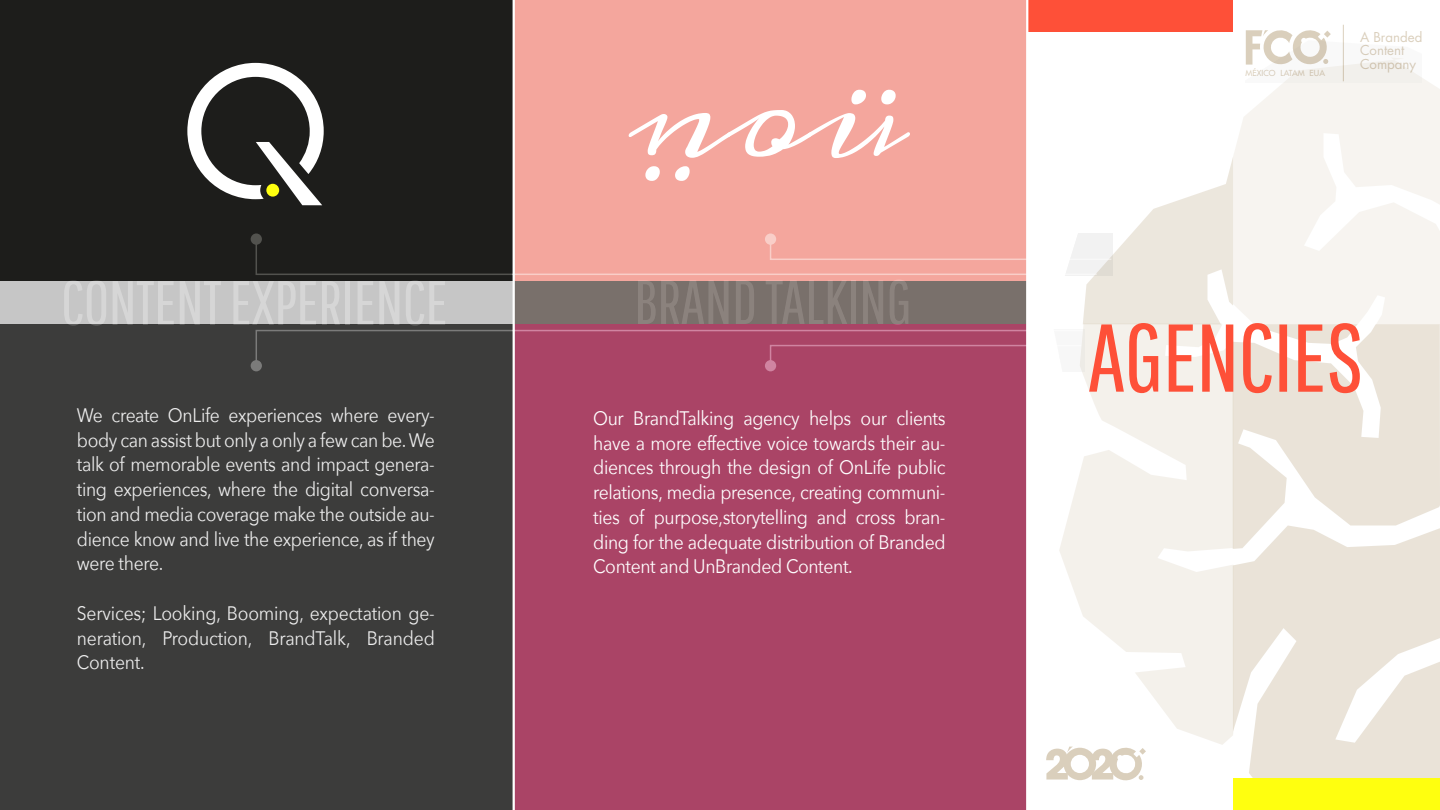
<style>
.page{position:relative;width:1440px;height:810px;background:#fff}
.page>*{position:absolute;margin:0;border:0;box-sizing:border-box;transform-origin:0 0}
.t1{font:96px "Pathway Gothic One";letter-spacing:-.01em;color:#fe5038}
.t2{font:19.5px/24.8px "Avenir Next";letter-spacing:-.02em;color:#ededed;text-align:justify;scale:.9 1}
.t3{font:19.5px/24.8px "Avenir Next";letter-spacing:-.02em;color:#fff;text-align:justify;scale:.9 1}
.t4{font:13.27px/13.3px "Futura";color:#cbbba0}
.t5{font:8.1px "Futura";letter-spacing:.01em;color:#cbbba0}
</style>
<div class="page">
<div style="left:0;top:281px;width:514px;height:43px;background:#c6c6c6"></div>
<div style="left:0;top:324px;width:514px;height:486px;background:#3c3c3b"></div>
<div style="left:0;top:0;width:514px;height:281px;background:#1d1d1b"></div>
<div style="left:514px;top:324px;width:513px;height:486px;background:#a46"></div>
<div style="left:514px;top:0;width:513px;height:281px;background:#f4a69d"></div>
<svg style="left:1233px;top:58px;width:207px;height:266px;fill:#f7f4f0"></svg>
<svg style="left:1246px;top:30px;width:85px;height:36px"></svg>
<hr style="left:1343px;top:25px;width:1px;height:56px;background:#cbbba0">
<svg style="left:1059px;top:323px;width:175px;height:458px;fill:#f4f1eb"></svg>
<svg style="left:1233px;top:324px;width:207px;height:454px;fill:#eae3d8"></svg>
<div style="left:1027px;top:0;width:206px;height:31px;background:#fe5038"></div>
<div style="left:1233px;top:778px;width:207px;height:32px;background:#ffff0f"></div>
<hr style="left:513px;top:0;width:2px;height:810px;background:#fff">
<hr style="left:1026px;top:0;width:2px;height:810px;background:#fff">
<div style="left:251px;top:360px;width:11px;height:11px;background:#7b7b7a;border-radius:50%"></div>
<div style="left:765px;top:360px;width:11px;height:11px;background:#d084a1;border-radius:50%"></div>
<svg style="left:187px;top:59px;width:1046px;height:309px"></svg>
<div style="left:765px;top:233px;width:11px;height:12px;background:#f9cec8;border-radius:50%"></div>
<p class="t2" style="left:77px;top:402px;width:399px">We create OnLife experiences where every&shy;body can assist but only a only a few can be. We talk of memorable events and impact genera&shy;ting experiences, where the digital conversa&shy;tion and media coverage make the outside au&shy;dience know and live the experience, as if they were there.</p>
<p class="t2" style="left:77px;top:600px;width:399px">Services; Looking, Booming, expectation ge&shy;neration, Production, BrandTalk, Branded Content.</p>
<p class="t3" style="left:593px;top:405px;width:393px">Our BrandTalking agency helps our clients have a more effective voice towards their au&shy;diences through the design of OnLife public relations, media presence, creating communi&shy;ties of purpose,storytelling and cross bran&shy;ding for the adequate distribution of Branded Content and UnBranded Content.</p>
<p class="t5" style="left:1246px;top:68px;width:81px">MÉXICO LATAM EUA</p>
<p class="t4" style="left:1360px;top:30px;width:64px">A Branded<br>Content<br>Company</p>
<h1 class="t1" style="left:1088px;top:300px;width:278px">AGENCIES</h1>
</div>
